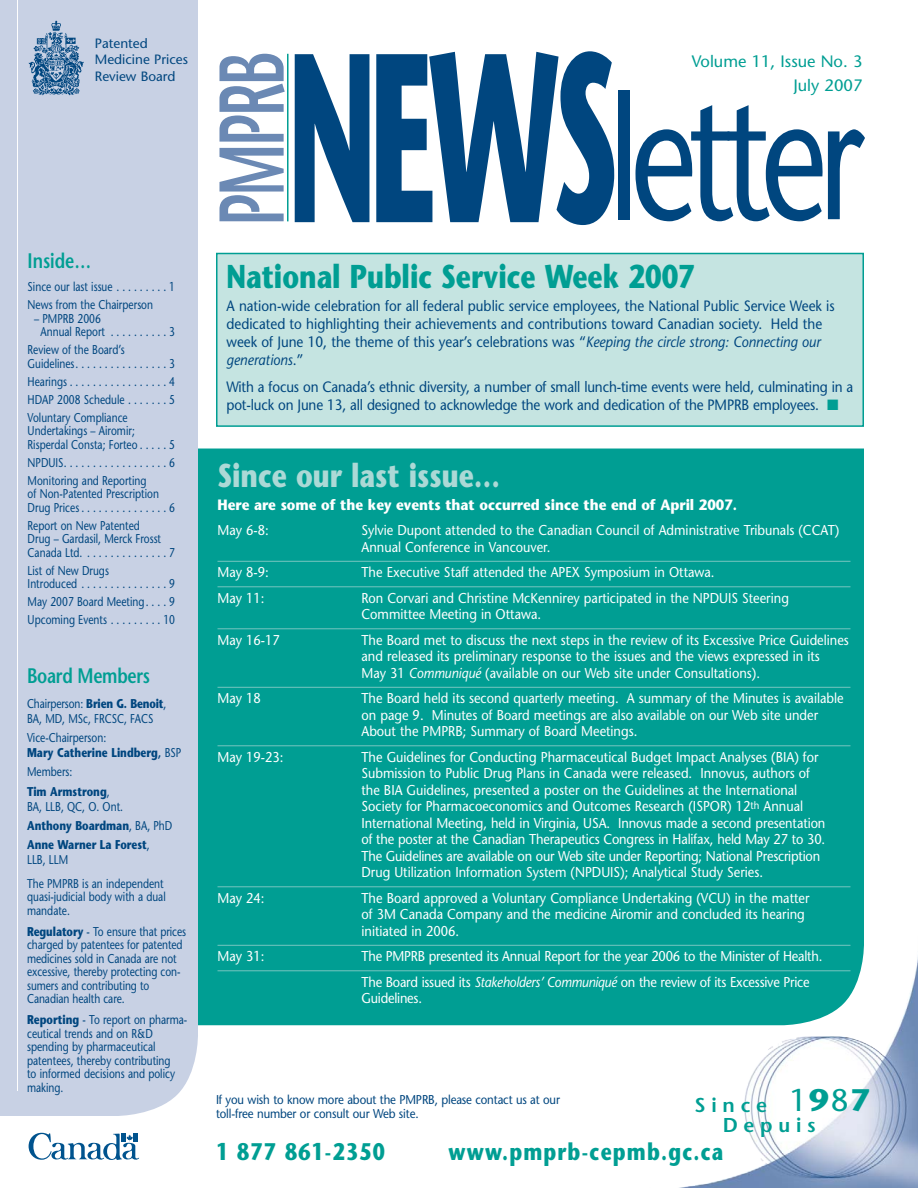
<style>
.page{position:relative;width:918px;height:1188px;background:#fff}
.page>*{position:absolute;margin:0;border:0;box-sizing:border-box;transform-origin:0 0}
.t1{font:700 240px "Stone Sans";color:#00467f;scale:.5 1}
.t2{font:175.5px "Stone Sans";letter-spacing:-.07em;color:#00467f;scale:.75 1}
.t3{font:600 91.65px "Stone Sans";letter-spacing:-.05em;color:#6b89b4;scale:.6 1}
.t4{font:700 33px "Stone Sans";color:#009e93;scale:.8 1}
.t5{font:700 33px "Stone Sans";color:#acd9d6;scale:.8 1}
.t6{font:31.2px "Stone Sans";color:#009e93}
.t7{font:700 24px "Stone Sans";letter-spacing:.065em;color:#009e93;scale:.8 1}
.t8{font:600 21px "Stone Sans";letter-spacing:-.015em;color:#009e93;scale:.8 1}
.t9{font:600 20.1px/20.1px "Stone Sans";letter-spacing:.285em;color:#009e93}
.t10{font:16.5px/24px "Stone Sans";color:#009e93;text-align:right}
.t11{font:15px/18px "Stone Sans";color:#00467f;scale:.9 1}
.t12{font:700 15px "Stone Sans";color:#fff;scale:.9 1}
.t13{font:14.25px/16.5px "Stone Sans";color:#fff;scale:.9 1}
.t14{font:13.5px/16.5px "Stone Sans";color:#00467f}
.t15{font:12.75px/13.5px "Stone Sans";color:#00467f;scale:.8 1}
.t16{font:700 12.75px/19.4px "Stone Sans";color:#00467f;scale:.8 1}
.t17{font:12.75px/14.2px "Stone Sans";color:#00467f;scale:.9 1}
.s1{font-weight:700}
.s2{font-weight:400}
.s3{font-style:italic}
.s4{color:#009e93}
</style>
<div class="page">
<img style="left:650px;top:956px;width:268px;height:232px">
<div style="left:198px;top:449px;width:666px;height:576px;background:#009e93"></div>
<div style="left:0;top:0;width:198px;height:1116px;background:#c8d1e4"></div>
<img style="left:27px;top:20px;width:56px;height:76px">
<hr style="left:17px;top:0;width:1px;height:1091px;background:#fff">
<svg style="left:29px;top:1133px;width:110px;height:27px"></svg>
<hr style="left:218px;top:561px;width:633px;height:1px;background:#75c5c0">
<hr style="left:218px;top:587px;width:633px;height:1px;background:#75c5c0">
<hr style="left:218px;top:629px;width:633px;height:1px;background:#75c5c0">
<hr style="left:218px;top:687px;width:633px;height:1px;background:#75c5c0">
<hr style="left:218px;top:746px;width:633px;height:1px;background:#75c5c0">
<hr style="left:218px;top:887px;width:633px;height:1px;background:#75c5c0">
<hr style="left:218px;top:945px;width:633px;height:1px;background:#75c5c0">
<hr style="left:218px;top:971px;width:633px;height:1px;background:#75c5c0">
<div style="left:217px;top:254px;width:646px;height:172px;background:#c5e4e1"></div>
<div style="left:216px;top:253px;width:648px;height:174px;border:2px solid #009e93"></div>
<hr style="left:287px;top:54px;width:2px;height:167px;background:#009e93">
<p class="t14" style="left:95px;top:36px;width:95px">Patented<br>Medicine Prices<br>Review Board</p>
<h3 class="t8" style="left:28px;top:253px;width:81px">Inside…</h3>
<p class="t15" style="left:28px;top:279px;width:186px;line-height:18px">Since our last issue . . . . . . . . . 1<br>News from the Chairperson</p>
<p class="t15" style="left:41px;top:313px;width:170px;text-indent:-6px">– PMPRB 2006<br>Annual Report . . . . . . . . . . 3</p>
<p class="t15" style="left:28px;top:345px;width:186px">Review of the Board’s<br>Guidelines. . . . . . . . . . . . . . . . 3</p>
<p class="t15" style="left:28px;top:374px;width:186px;line-height:18px;text-align:justify">Hearings . . . . . . . . . . . . . . . . . 4<br>HDAP 2008 Schedule . . . . . . . 5<br>Voluntary Compliance</p>
<p class="t15" style="left:28px;top:426px;width:186px">Undertakings – Airomir;<br>Risperdal Consta; Forteo . . . . . 5</p>
<p class="t15" style="left:28px;top:455px;width:186px;line-height:18px">NPDUIS. . . . . . . . . . . . . . . . . . 6<br>Monitoring and Reporting</p>
<p class="t15" style="left:28px;top:489px;width:186px">of Non-Patented Prescription<br>Drug Prices . . . . . . . . . . . . . . . 6</p>
<p class="t15" style="left:28px;top:520px;width:186px">Report on New Patented<br>Drug – Gardasil, Merck Frosst<br>Canada Ltd. . . . . . . . . . . . . . . 7</p>
<p class="t15" style="left:28px;top:565px;width:186px">List of New Drugs<br>Introduced . . . . . . . . . . . . . . . 9</p>
<p class="t15" style="left:28px;top:594px;width:186px;line-height:18px">May 2007 Board Meeting. . . . 9<br>Upcoming Events . . . . . . . . . 10</p>
<h3 class="t8" style="left:27px;top:668px;width:155px">Board Members</h3>
<p class="t15" style="left:27px;top:697px;width:176px;line-height:15px">Chairperson: <span class="s1">Brien G. Benoit</span>,<br>BA, MD, MSc, FRCSC, FACS</p>
<p class="t16" style="left:27px;top:731px;width:194px;line-height:15px"><span class="s2">Vice-Chairperson:<br></span>Mary Catherine Lindberg, <span class="s2">BSP</span></p>
<p class="t16" style="left:27px;top:764px;width:105px"><span class="s2">Members:<br></span>Tim Armstrong<span class="s2">,</span></p>
<p class="t16" style="left:27px;top:798px;width:183px"><span class="s2">BA, LLB, QC, O. Ont.<br></span>Anthony Boardman<span class="s2">, BA, PhD<br></span>Anne Warner La Forest<span class="s2">,</span></p>
<p class="t15" style="left:27px;top:854px;width:53px">LLB, LLM</p>
<p class="t15" style="left:27px;top:878px;width:175px">The PMPRB is an independent quasi-judicial body with a dual mandate.</p>
<p class="t15" style="left:27px;top:926px;width:200px"><span class="s1">Regulatory</span> - To ensure that prices charged by patentees for patented medicines sold in Canada are not excessive, thereby protecting con&shy;sumers and contributing to<br>Canadian health care.</p>
<p class="t15" style="left:27px;top:1015px;width:202px"><span class="s1">Reporting</span> - To report on pharma&shy;ceutical trends and on R&amp;D spending by pharmaceutical patentees, thereby contributing<br>to informed decisions and policy making.</p>
<h3 class="t3" style="left:216px;top:226px;width:293px;rotate:-90deg">PMPRB</h3>
<h1 class="t1" style="left:288px;top:46px;width:664px">NEWS</h1>
<p class="t10" style="left:692px;top:51px;width:172px">Volume 11, Issue No. 3<br>July 2007</p>
<h2 class="t2" style="left:608px;top:90px;width:343px">letter</h2>
<h3 class="t4" style="left:226px;top:263px;width:587px">National Public Service Week 2007</h3>
<p class="t11" style="left:226px;top:298px;width:677px">A nation-wide celebration for all federal public service employees, the National Public Service Week is dedicated to highlighting their achievements and contributions toward Canadian society. Held the week of June 10, the theme of this year’s celebrations was “<span class="s3">Keeping the circle strong: Connecting our generations</span>.”</p>
<p class="t11" style="left:226px;top:379px;width:698px">With a focus on Canada’s ethnic diversity, a number of small lunch-time events were held, culminating in a pot-luck on June 13, all designed to acknowledge the work and dedication of the PMPRB employees. <span class="s4">■</span></p>
<h3 class="t5" style="left:218px;top:463px;width:355px">Since our last issue…</h3>
<p class="t12" style="left:218px;top:499px;width:579px">Here are some of the key events that occurred since the end of April 2007.</p>
<p class="t13" style="left:218px;top:524px;width:59px">May 6-8:</p>
<p class="t13" style="left:361px;top:524px;width:532px">Sylvie Dupont attended to the Canadian Council of Administrative Tribunals (CCAT)<br>Annual Conference in Vancouver.</p>
<p class="t13" style="left:218px;top:566px;width:59px">May 8-9:</p>
<p class="t13" style="left:361px;top:566px;width:394px">The Executive Staff attended the APEX Symposium in Ottawa.</p>
<p class="t13" style="left:218px;top:591px;width:54px">May 11:</p>
<p class="t13" style="left:361px;top:591px;width:476px">Ron Corvari and Christine McKennirey participated in the NPDUIS Steering<br>Committee Meeting in Ottawa.</p>
<p class="t13" style="left:217px;top:633px;width:71px">May 16-17</p>
<p class="t13" style="left:361px;top:633px;width:543px">The Board met to discuss the next steps in the review of its Excessive Price Guidelines and released its preliminary response to the issues and the views expressed in its<br>May 31 <span class="s3">Communiqué</span> (available on our Web site under Consultations).</p>
<p class="t13" style="left:217px;top:692px;width:50px">May 18</p>
<p class="t13" style="left:361px;top:692px;width:537px">The Board held its second quarterly meeting. A summary of the Minutes is available on page 9. Minutes of Board meetings are also available on our Web site under<br>About the PMPRB; Summary of Board Meetings.</p>
<p class="t13" style="left:217px;top:750px;width:75px">May 19-23:</p>
<p class="t13" style="left:361px;top:750px;width:517px">The Guidelines for Conducting Pharmaceutical Budget Impact Analyses (BIA) for Submission to Public Drug Plans in Canada were released. Innovus, authors of the BIA Guidelines, presented a poster on the Guidelines at the International Society for Pharmacoeconomics and Outcomes Research (ISPOR) 12<sup>th</sup> Annual International Meeting, held in Virginia, USA. Innovus made a second presentation of the poster at the Canadian Therapeutics Congress in Halifax, held May 27 to 30.<br>The Guidelines are available on our Web site under Reporting; National Prescription Drug Utilization Information System (NPDUIS); Analytical Study Series.</p>
<p class="t13" style="left:217px;top:891px;width:54px">May 24:</p>
<p class="t13" style="left:361px;top:891px;width:499px">The Board approved a Voluntary Compliance Undertaking (VCU) in the matter of 3M Canada Company and the medicine Airomir and concluded its hearing initiated in 2006.</p>
<p class="t13" style="left:218px;top:950px;width:54px">May 31:</p>
<p class="t13" style="left:362px;top:945px;width:514px;line-height:25.5px">The PMPRB presented its Annual Report for the year 2006 to the Minister of Health.<br>The Board issued its <span class="s3">Stakeholders’ Communiqué</span> on the review of its Excessive Price</p>
<p class="t13" style="left:362px;top:992px;width:69px">Guidelines.</p>
<p class="t17" style="left:216px;top:1093px;width:384px">If you wish to know more about the PMPRB, please contact us at our toll-free number or consult our Web site.</p>
<h3 class="t6" style="left:789px;top:1088px;width:82px">1<span class="s1">9</span>8<span class="s1">7</span></h3>
<h3 class="t9" style="left:723px;top:1097px;width:95px;text-indent:-28px">Since<br>Depuis</h3>
<h3 class="t7" style="left:216px;top:1143px;width:212px">1 877 861-2350</h3>
<h3 class="t7" style="left:449px;top:1142px;width:345px">www.pmprb-cepmb.gc.ca</h3>
</div>
